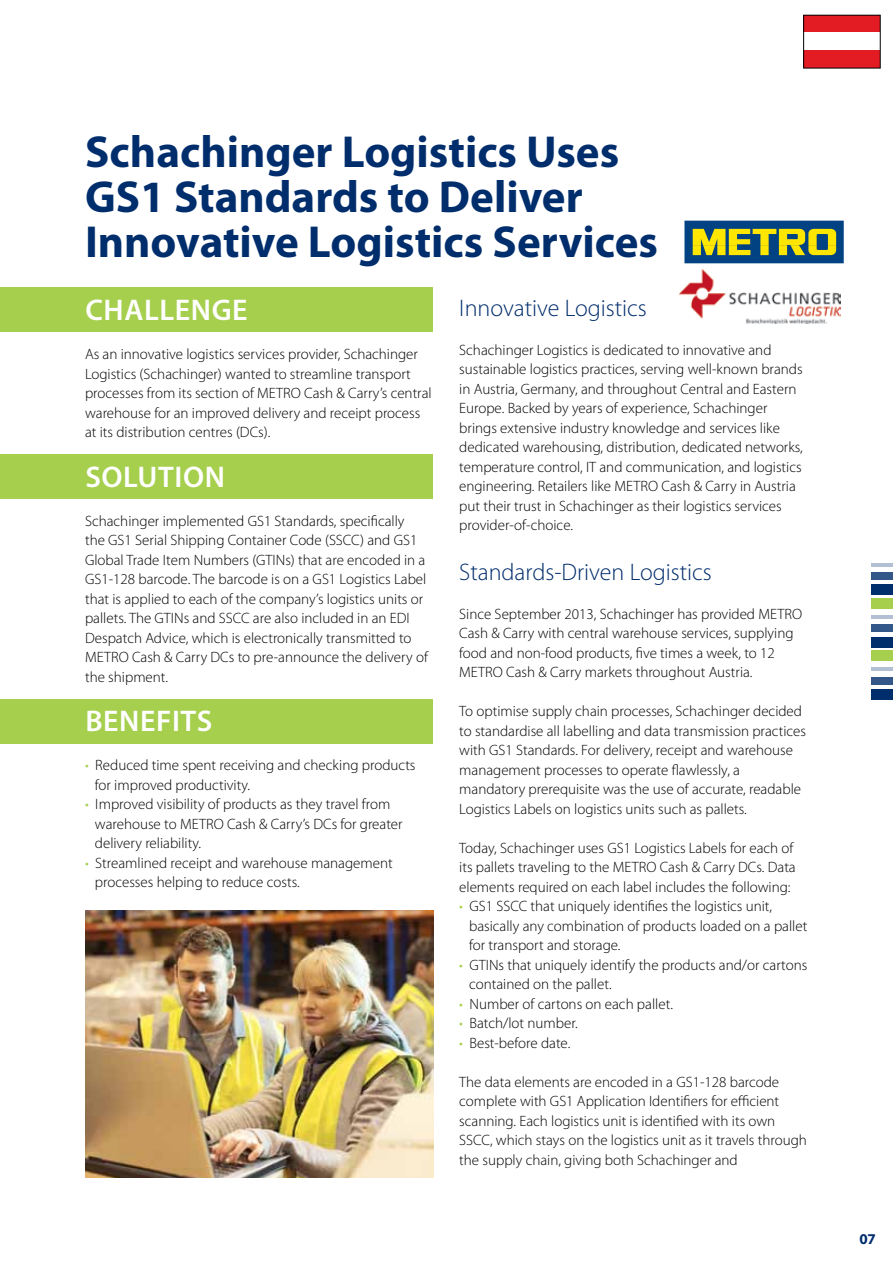
<style>
.page{position:relative;width:893px;height:1263px;background:#fff}
.page>*{position:absolute;margin:0;border:0;box-sizing:border-box;transform-origin:0 0}
.t1{font:700 45px/45px "Myriad Pro";color:#002d6c}
.t2{font:600 30px "Myriad Pro";letter-spacing:.02em;color:#fff}
.t3{font:300 24px "Myriad Pro";color:#002d6c}
.t4{font:300 15px/19.5px "Myriad Pro";color:#000}
.t5{font:700 15px "Myriad Pro";color:#002d6c}
.s1{color:#a5cf4d}
</style>
<div class="page">
<div style="left:0;top:287px;width:433px;height:45px;background:#a5cf4d"></div>
<div style="left:0;top:454px;width:433px;height:45px;background:#a5cf4d"></div>
<div style="left:0;top:699px;width:433px;height:44px;background:#a5cf4d"></div>
<div style="left:872px;top:689px;width:21px;height:11px;background:#002d6c"></div>
<div style="left:872px;top:637px;width:21px;height:10px;background:#002d6c"></div>
<div style="left:872px;top:585px;width:21px;height:10px;background:#002d6c"></div>
<div style="left:872px;top:651px;width:21px;height:10px;background:#a5cf4d"></div>
<div style="left:872px;top:599px;width:21px;height:10px;background:#a5cf4d"></div>
<div style="left:872px;top:677px;width:21px;height:7px;background:#335789"></div>
<div style="left:872px;top:625px;width:21px;height:7px;background:#335789"></div>
<div style="left:872px;top:573px;width:21px;height:7px;background:#335789"></div>
<hr style="left:872px;top:668px;width:21px;height:3px;background:#002d6c">
<hr style="left:872px;top:615px;width:21px;height:3px;background:#002d6c">
<hr style="left:872px;top:563px;width:21px;height:3px;background:#002d6c">
<img style="left:85px;top:910px;width:349px;height:268px">
<div style="left:803px;top:15px;width:77px;height:18px;background:#e31b23"></div>
<div style="left:803px;top:50px;width:77px;height:18px;background:#e31b23"></div>
<img style="left:679px;top:269px;width:161px;height:54px">
<div style="left:684px;top:221px;width:160px;height:42px;background:#004282"></div>
<svg style="left:693px;top:229px;width:143px;height:26px"></svg>
<h1 class="t1" style="left:85px;top:130px;width:574px">Schachinger Logistics Uses<br>GS1 Standards to Deliver<br>Innovative Logistics Services</h1>
<h2 class="t2" style="left:85px;top:293px;width:37px">CHALLENGE</h2>
<p class="t4" style="left:85px;top:345px;width:348px">As an innovative logistics services provider, Schachinger Logistics (Schachinger) wanted to streamline transport processes from its section of METRO Cash &amp; Carry’s central warehouse for an improved delivery and receipt process at its distribution centres (DCs).</p>
<h2 class="t2" style="left:85px;top:460px;width:35px">SOLUT</h2>
<h2 class="t2" style="left:175px;top:460px;width:29px">ION</h2>
<p class="t4" style="left:85px;top:511px;width:344px">Schachinger implemented GS1 Standards, specifically the GS1 Serial Shipping Container Code (SSCC) and GS1<br>Global Trade Item Numbers (GTINs) that are encoded in a GS1-128 barcode. The barcode is on a GS1 Logistics Label that is applied to each of the company’s logistics units or pallets. The GTINs and SSCC are also included in an EDI Despatch Advice, which is electronically transmitted to METRO Cash &amp; Carry DCs to pre-announce the delivery of the shipment.</p>
<h2 class="t2" style="left:85px;top:704px;width:36px">BENEF</h2>
<h2 class="t2" style="left:172px;top:704px;width:25px">ITS</h2>
<p class="t4" style="left:95px;top:756px;width:322px;text-indent:-10px"><span class="s1">•</span> Reduced time spent receiving and checking products for improved productivity.</p>
<p class="t4" style="left:95px;top:795px;width:309px;text-indent:-10px"><span class="s1">•</span> Improved visibility of products as they travel from warehouse to METRO Cash &amp; Carry’s DCs for greater delivery reliability.</p>
<p class="t4" style="left:95px;top:853px;width:299px;text-indent:-10px"><span class="s1">•</span> Streamlined receipt and warehouse management processes helping to reduce costs.</p>
<h3 class="t3" style="left:459px;top:294px;width:189px">Innovative Logistics</h3>
<p class="t4" style="left:459px;top:340px;width:345px">Schachinger Logistics is dedicated to innovative and sustainable logistics practices, serving well-known brands in Austria, Germany, and throughout Central and Eastern Europe. Backed by years of experience, Schachinger brings extensive industry knowledge and services like dedicated warehousing, distribution, dedicated networks, temperature control, IT and communication, and logistics engineering. Retailers like METRO Cash &amp; Carry in Austria put their trust in Schachinger as their logistics services provider-of-choice.</p>
<h3 class="t3" style="left:459px;top:558px;width:254px">Standards-Driven Logistics</h3>
<p class="t4" style="left:459px;top:604px;width:344px">Since September 2013, Schachinger has provided METRO Cash &amp; Carry with central warehouse services, supplying food and non-food products, five times a week, to 12<br>METRO Cash &amp; Carry markets throughout Austria.</p>
<p class="t4" style="left:459px;top:702px;width:348px">To optimise supply chain processes, Schachinger decided to standardise all labelling and data transmission practices with GS1 Standards. For delivery, receipt and warehouse management processes to operate flawlessly, a mandatory prerequisite was the use of accurate, readable Logistics Labels on logistics units such as pallets.</p>
<p class="t4" style="left:459px;top:838px;width:338px">Today, Schachinger uses GS1 Logistics Labels for each of its pallets traveling to the METRO Cash &amp; Carry DCs. Data elements required on each label includes the following:</p>
<p class="t4" style="left:469px;top:897px;width:340px;text-indent:-10px"><span class="s1">•</span> GS1 SSCC that uniquely identifies the logistics unit, basically any combination of products loaded on a pallet for transport and storage.</p>
<p class="t4" style="left:469px;top:955px;width:340px;text-indent:-10px"><span class="s1">•</span> GTINs that uniquely identify the products and/or cartons contained on the pallet.</p>
<p class="t4" style="left:459px;top:994px;width:215px"><span class="s1">•</span> Number of cartons on each pallet.</p>
<p class="t4" style="left:459px;top:1014px;width:120px"><span class="s1">•</span> Batch/lot number.</p>
<p class="t4" style="left:459px;top:1033px;width:113px"><span class="s1">•</span> Best-before date.</p>
<p class="t4" style="left:459px;top:1072px;width:349px">The data elements are encoded in a GS1-128 barcode complete with GS1 Application Identifiers for efficient scanning. Each logistics unit is identified with its own SSCC, which stays on the logistics unit as it travels through the supply chain, giving both Schachinger and</p>
<p class="t5" style="left:859px;top:1231px;width:18px">07</p>
</div>
